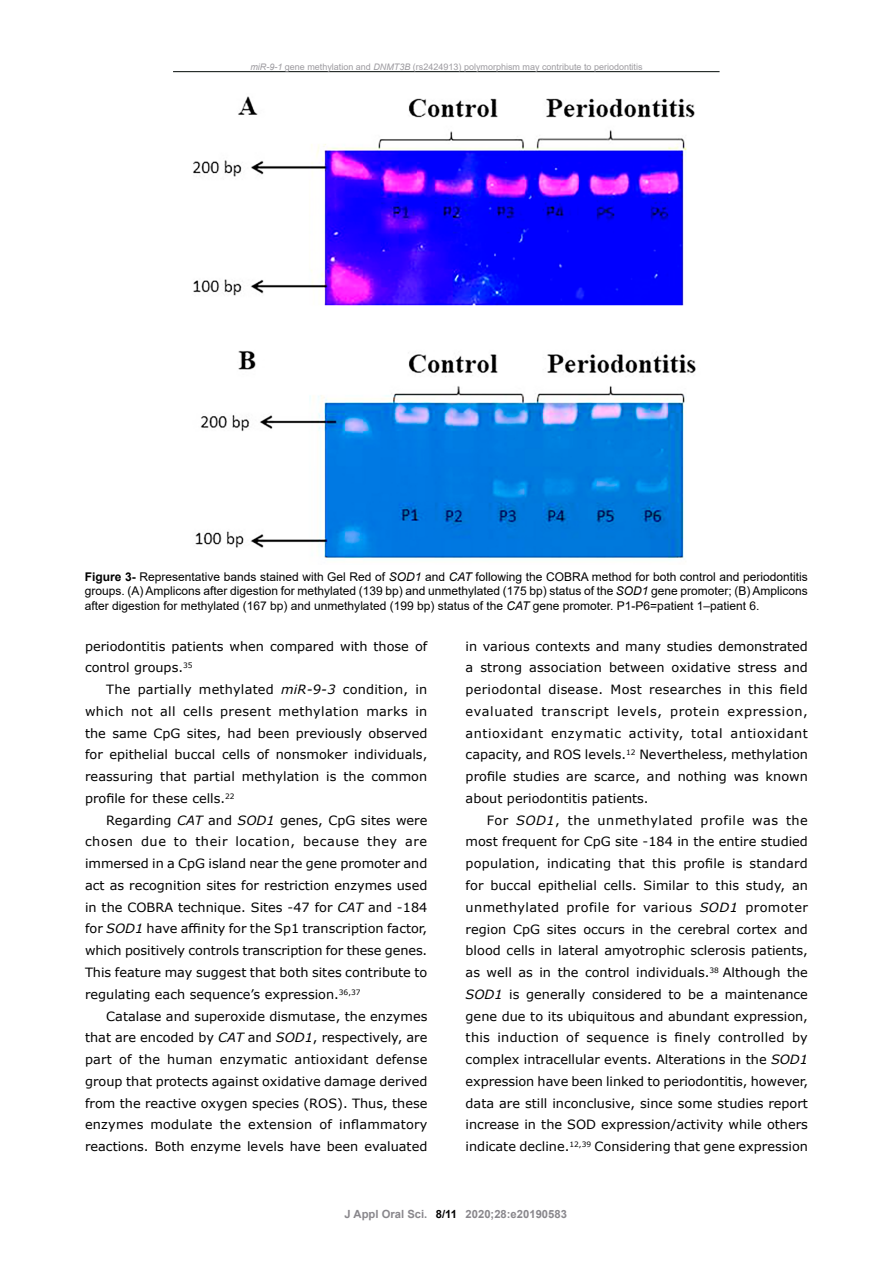
<style>
.page{position:relative;width:893px;height:1263px;background:#fff}
.page>*{position:absolute;margin:0;border:0;box-sizing:border-box;transform-origin:0 0}
.t1{font:12.75px/21.8px "Verdana";color:#000;text-align:justify}
.t2{font:12px/14.4px "Arial";color:#000;text-align:justify}
.t3{font:700 11.25px "Arial";color:#89878c}
.t4{font:9px "Arial";color:#9d9ba0}
.s1{font-style:italic}
.s2{font-weight:700}
.s3{color:#000}
</style>
<div class="page">
<hr style="left:173px;top:71px;width:547px;height:1px;background:#000805">
<img style="left:193px;top:96px;width:503px;height:464px">
<p class="t4" style="left:250px;top:60px;width:394px"><span class="s1">miR-9-1</span> gene methylation and <span class="s1">DNMT3B</span> (rs2424913) polymorphism may contribute to periodontitis</p>
<p class="t2" style="left:85px;top:569px;width:725px"><span class="s2">Figure 3-</span> Representative bands stained with Gel Red of <span class="s1">SOD1</span> and <span class="s1">CAT</span> following the COBRA method for both control and periodontitis groups. (A) Amplicons after digestion for methylated (139 bp) and unmethylated (175 bp) status of the <span class="s1">SOD1</span> gene promoter; (B) Amplicons after digestion for methylated (167 bp) and unmethylated (199 bp) status of the <span class="s1">CAT</span> gene promoter. P1-P6=patient 1–patient 6.</p>
<p class="t1" style="left:85px;top:635px;width:344px">periodontitis patients when compared with those of control groups.<sup>35</sup></p>
<p class="t1" style="left:85px;top:678px;width:344px;text-indent:21px">The partially methylated <span class="s1">miR-9-3</span> condition, in which not all cells present methylation marks in the same CpG sites, had been previously observed for epithelial buccal cells of nonsmoker individuals, reassuring that partial methylation is the common profile for these cells.<sup>22</sup></p>
<p class="t1" style="left:85px;top:809px;width:344px;text-indent:21px">Regarding <span class="s1">CAT</span> and <span class="s1">SOD1</span> genes, CpG sites were chosen due to their location, because they are immersed in a CpG island near the gene promoter and act as recognition sites for restriction enzymes used in the COBRA technique. Sites -47 for <span class="s1">CAT</span> and -184 for <span class="s1">SOD1</span> have affinity for the Sp1 transcription factor, which positively controls transcription for these genes.<br>This feature may suggest that both sites contribute to regulating each sequence’s expression.<sup>36,37</sup></p>
<p class="t1" style="left:85px;top:1005px;width:344px;text-indent:21px">Catalase and superoxide dismutase, the enzymes that are encoded by <span class="s1">CAT</span> and <span class="s1">SOD1</span>, respectively, are part of the human enzymatic antioxidant defense group that protects against oxidative damage derived from the reactive oxygen species (ROS). Thus, these enzymes modulate the extension of inflammatory reactions. Both enzyme levels have been evaluated</p>
<p class="t1" style="left:466px;top:635px;width:344px">in various contexts and many studies demonstrated a strong association between oxidative stress and periodontal disease. Most researches in this field evaluated transcript levels, protein expression, antioxidant enzymatic activity, total antioxidant capacity, and ROS levels.<sup>12</sup> Nevertheless, methylation profile studies are scarce, and nothing was known about periodontitis patients.</p>
<p class="t1" style="left:466px;top:809px;width:344px;text-indent:21px">For <span class="s1">SOD1</span>, the unmethylated profile was the most frequent for CpG site -184 in the entire studied population, indicating that this profile is standard for buccal epithelial cells. Similar to this study, an unmethylated profile for various <span class="s1">SOD1</span> promoter region CpG sites occurs in the cerebral cortex and blood cells in lateral amyotrophic sclerosis patients, as well as in the control individuals.<sup>38</sup> Although the <span class="s1">SOD1</span> is generally considered to be a maintenance gene due to its ubiquitous and abundant expression, this induction of sequence is finely controlled by complex intracellular events. Alterations in the <span class="s1">SOD1 </span>expression have been linked to periodontitis, however, data are still inconclusive, since some studies report increase in the SOD expression/activity while others indicate decline.<sup>12,39</sup> Considering that gene expression</p>
<p class="t3" style="left:345px;top:1206px;width:224px">J Appl Oral Sci. <span class="s3">8/11</span> 2020;28:e20190583</p>
</div>
